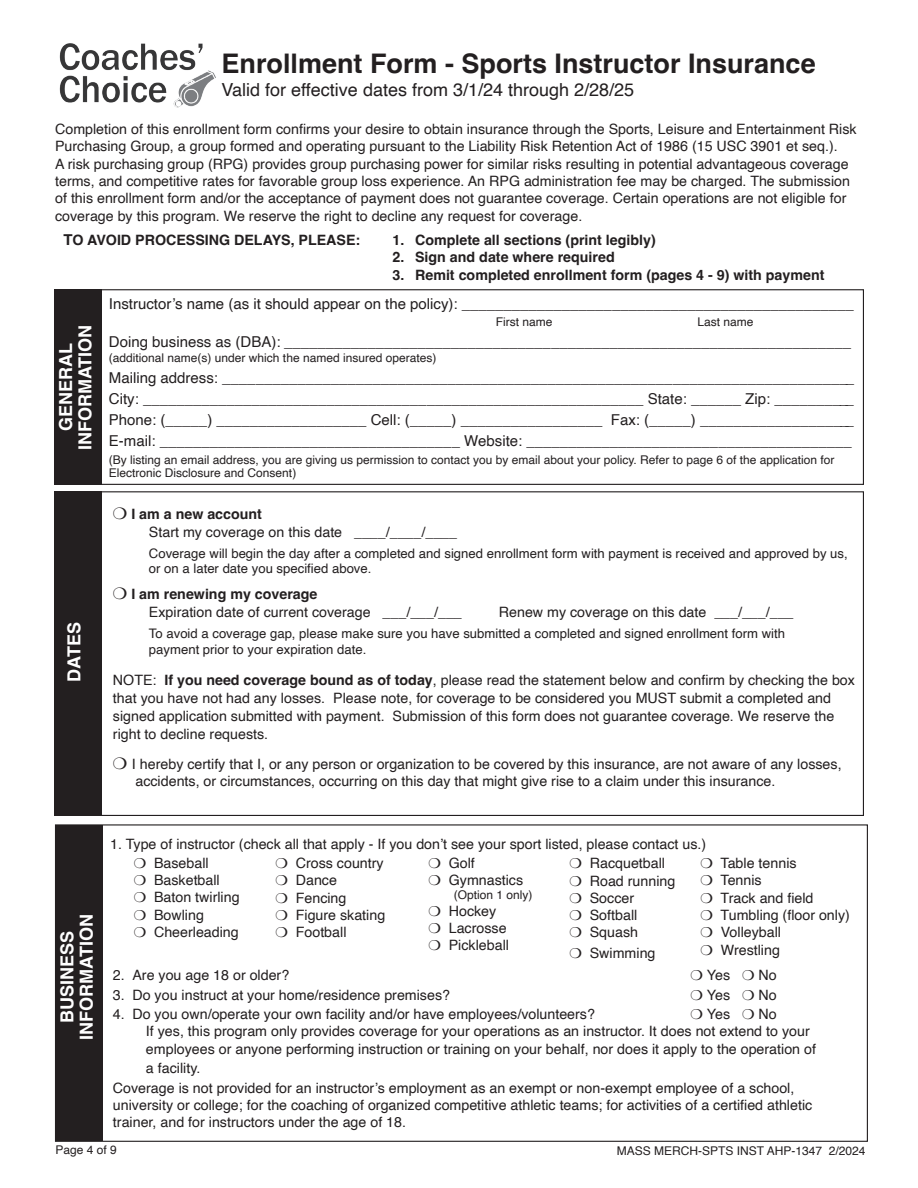
<style>
.page{position:relative;width:918px;height:1188px;background:#fff}
.page>*{position:absolute;margin:0;border:0;box-sizing:border-box;transform-origin:0 0}
.t1{font:700 27px "Helvetica";color:#231f20}
.t2{font:18px "Helvetica";color:#231f20}
.t3{font:700 18px/19.5px "Helvetica";color:#fff;text-align:center}
.t4{font:15px/21px "Helvetica";color:#231f20;text-align:justify}
.t5{font:14.25px/17.2px "Helvetica";color:#231f20}
.t6{font:700 14.25px "Helvetica";color:#231f20}
.t7{font:13.2px/15.8px "Helvetica";color:#231f20}
.t8{font:12px/13.5px "Helvetica";color:#231f20}
.s1{font-size:15px}
.s2{font-weight:700}
</style>
<div class="page">
<div style="left:54px;top:289px;width:810px;height:196px;border:1px solid #231f20"></div>
<div style="left:54px;top:289px;width:47px;height:196px;background:#231f20"></div>
<div style="left:55px;top:825px;width:47px;height:316px;background:#231f20"></div>
<div style="left:54px;top:491px;width:47px;height:325px;background:#231f20"></div>
<img style="left:59px;top:43px;width:157px;height:65px">
<h1 class="t1" style="left:222px;top:47px;width:596px">Enrollment Form - Sports Instructor Insurance</h1>
<p class="t2" style="left:222px;top:76px;width:414px">Valid for effective dates from 3/1/24 through 2/28/25</p>
<p class="t5" style="left:55px;top:121px;width:803px">Completion of this enrollment form confirms your desire to obtain insurance through the Sports, Leisure and Entertainment Risk Purchasing Group, a group formed and operating pursuant to the Liability Risk Retention Act of 1986 (15 USC 3901 et seq.).<br>A risk purchasing group (RPG) provides group purchasing power for similar risks resulting in potential advantageous coverage terms, and competitive rates for favorable group loss experience. An RPG administration fee may be charged. The submission of this enrollment form and/or the acceptance of payment does not guarantee coverage. Certain operations are not eligible for coverage by this program. We reserve the right to decline any request for coverage.</p>
<p class="t6" style="left:63px;top:231px;width:298px"><span class="s1">T</span>O AVOID PROCESSING DELAYS, PLEASE:</p>
<p class="t6" style="left:393px;top:231px;width:265px">1. Complete all sections (print legibly)</p>
<p class="t6" style="left:393px;top:249px;width:224px">2. Sign and date where required</p>
<p class="t6" style="left:393px;top:266px;width:433px">3. Remit completed enrollment form (pages 4 - 9) with payment</p>
<p class="t4" style="left:109px;top:294px;width:747px">Instructor’s name (as it should appear on the policy): _______________________________________________</p>
<p class="t8" style="left:496px;top:315px;width:58px">First name</p>
<p class="t8" style="left:697px;top:315px;width:58px">Last name</p>
<p class="t4" style="left:109px;top:332px;width:744px">Doing business as (DBA): ____________________________________________________________________</p>
<p class="t8" style="left:109px;top:351px;width:329px">(additional name(s) under which the named insured operates)</p>
<p class="t4" style="left:109px;top:368px;width:747px">Mailing address: ____________________________________________________________________________ City: ____________________________________________________________ State: ______ Zip: __________ Phone: (_____) __________________ Cell: (_____) _________________ Fax: (_____) ___________________ E-mail: ____________________________________ Website: _______________________________________</p>
<p class="t8" style="left:109px;top:453px;width:727px">(By listing an email address, you are giving us permission to contact you by email about your policy. Refer to page 6 of the application for<br>Electronic Disclosure and Consent)</p>
<p class="t3" style="left:58px;top:450px;width:127px;rotate:-90deg">GENERAL<br>INFORMATION</p>
<p class="t3" style="left:66px;top:682px;width:61px;rotate:-90deg">DATES</p>
<p class="t6" style="left:131px;top:505px;width:132px">I am a new account</p>
<p class="t5" style="left:149px;top:523px;width:310px">Start my coverage on this date ____/____/____</p>
<p class="t7" style="left:149px;top:546px;width:700px">Coverage will begin the day after a completed and signed enrollment form with payment is received and approved by us, or on a later date you specified above.</p>
<p class="t6" style="left:131px;top:585px;width:188px">I am renewing my coverage</p>
<p class="t5" style="left:149px;top:604px;width:314px">Expiration date of current coverage ___/___/___</p>
<p class="t5" style="left:499px;top:604px;width:296px">Renew my coverage on this date ___/___/___</p>
<p class="t7" style="left:149px;top:626px;width:638px">To avoid a coverage gap, please make sure you have submitted a completed and signed enrollment form with payment prior to your expiration date.</p>
<p class="t5" style="left:113px;top:672px;width:744px;line-height:18px">NOTE: <span class="s2">If you need coverage bound as of today</span>, please read the statement below and confirm by checking the box that you have not had any losses. Please note, for coverage to be considered you MUST submit a completed and signed application submitted with payment. Submission of this form does not guarantee coverage. We reserve the right to decline requests.</p>
<p class="t5" style="left:132px;top:756px;width:711px">I hereby certify that I, or any person or organization to be covered by this insurance, are not aware of any losses, accidents, or circumstances, occurring on this day that might give rise to a claim under this insurance.</p>
<p class="t3" style="left:59px;top:1040px;width:127px;rotate:-90deg">BUSINESS<br>INFORMATION</p>
<p class="t5" style="left:110px;top:835px;width:598px">1. Type of instructor (check all that apply - If you don’t see your sport listed, please contact us.)</p>
<p class="t5" style="left:154px;top:855px;width:87px">Baseball<br>Basketball<br>Baton twirling<br>Bowling<br>Cheerleading</p>
<p class="t5" style="left:296px;top:855px;width:91px">Cross country<br>Dance<br>Fencing<br>Figure skating<br>Football</p>
<p class="t5" style="left:590px;top:855px;width:87px">Racquetball<br>Road running<br>Soccer<br>Softball<br>Squash</p>
<p class="t5" style="left:590px;top:945px;width:67px">Swimming</p>
<p class="t5" style="left:449px;top:855px;width:76px">Golf<br>Gymnastics</p>
<p class="t8" style="left:454px;top:888px;width:80px">(Option 1 only)</p>
<p class="t5" style="left:449px;top:903px;width:62px">Hockey<br>Lacrosse<br>Pickleball</p>
<p class="t5" style="left:721px;top:855px;width:131px">Table tennis<br>Tennis<br>Track and field<br>Tumbling (floor only)<br>Volleyball<br>Wrestling</p>
<p class="t5" style="left:113px;top:967px;width:178px">2. Are you age 18 or older?</p>
<p class="t5" style="left:707px;top:967px;width:25px">Yes</p>
<p class="t5" style="left:758px;top:967px;width:20px">No</p>
<p class="t5" style="left:113px;top:987px;width:339px">3. Do you instruct at your home/residence premises?</p>
<p class="t5" style="left:707px;top:987px;width:25px">Yes</p>
<p class="t5" style="left:758px;top:987px;width:20px">No</p>
<p class="t5" style="left:113px;top:1006px;width:484px">4. Do you own/operate your own facility and/or have employees/volunteers?</p>
<p class="t5" style="left:707px;top:1006px;width:25px">Yes</p>
<p class="t5" style="left:146px;top:1006px;width:672px;text-indent:612px">No<br>If yes, this program only provides coverage for your operations as an instructor. It does not extend to your employees or anyone performing instruction or training on your behalf, nor does it apply to the operation of</p>
<p class="t5" style="left:113px;top:1059px;width:683px;line-height:19.5px;text-indent:33px">a facility.<br>Coverage is not provided for an instructor’s employment as an exempt or non-exempt employee of a school,</p>
<p class="t5" style="left:113px;top:1097px;width:701px">university or college; for the coaching of organized competitive athletic teams; for activities of a certified athletic trainer, and for instructors under the age of 18.</p>
<p class="t8" style="left:56px;top:1144px;width:63px">Page 4 of 9</p>
<p class="t8" style="left:617px;top:1145px;width:250px">MASS MERCH-SPTS INST AHP-1347 2/2024</p>
</div>
